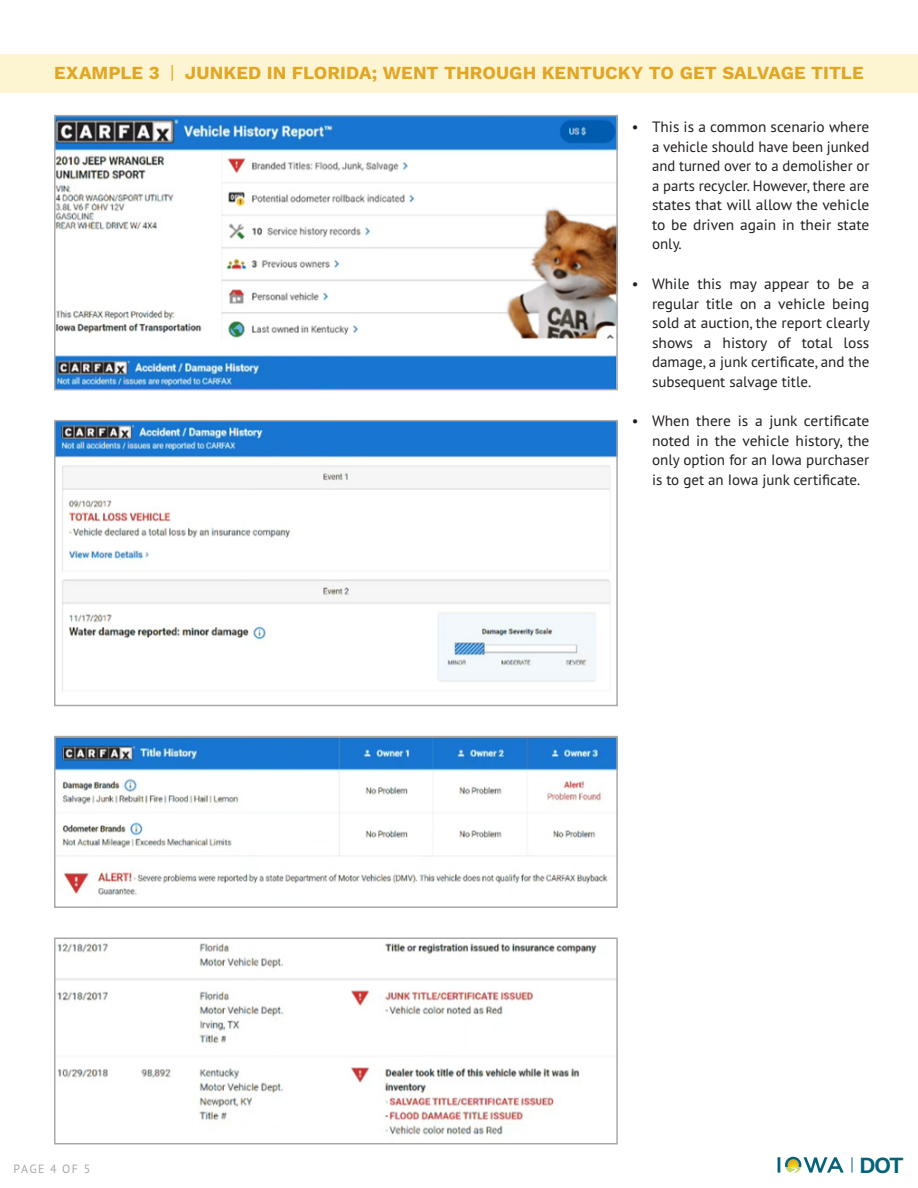
<style>
.page{position:relative;width:918px;height:1188px;background:#fff}
.page>*{position:absolute;margin:0;border:0;box-sizing:border-box;transform-origin:0 0}
.t1{font:600 23.1px "Work Sans";color:#04637b}
.t2{font:700 18.45px "Work Sans";letter-spacing:.005em;color:#e0a624}
.t3{font:15px/19.5px "PT Sans Pro";color:#231f20;text-align:justify}
.Bullets{font:12px "PT Sans Pro";letter-spacing:.11em;color:#a7a8a9}
.s1{font-weight:400}
</style>
<div class="page">
<div style="left:0;top:54px;width:918px;height:39px;background:#fdf4d2"></div>
<img style="left:57px;top:118px;width:558px;height:269px">
<div style="left:54px;top:115px;width:564px;height:275px;border:2px solid #a7a8a9"></div>
<img style="left:57px;top:423px;width:558px;height:268px">
<div style="left:54px;top:420px;width:564px;height:286px;border:2px solid #a7a8a9"></div>
<img style="left:57px;top:739px;width:558px;height:157px">
<div style="left:54px;top:736px;width:564px;height:172px;border:2px solid #a7a8a9"></div>
<img style="left:57px;top:943px;width:558px;height:192px">
<div style="left:54px;top:938px;width:564px;height:206px;border:2px solid #a7a8a9"></div>
<svg style="left:778px;top:1157px;width:66px;height:16px"></svg>
<svg style="left:852px;top:1157px;width:1px;height:16px"></svg>
<p class="t2" style="left:54px;top:59px;width:811px">EXAMPLE 3 <span class="s1">|</span> JUNKED IN FLORIDA; WENT THROUGH KENTUCKY TO GET SALVAGE TITLE</p>
<p class="t3" style="left:652px;top:117px;width:219px;text-indent:-20px">• This is a common scenario where a vehicle should have been junked and turned over to a demolisher or a parts recycler. However, there are states that will allow the vehicle to be driven again in their state only.</p>
<p class="t3" style="left:652px;top:274px;width:219px;text-indent:-20px">• While this may appear to be a regular title on a vehicle being sold at auction, the report clearly shows a history of total loss damage, a junk certificate, and the subsequent salvage title.</p>
<p class="t3" style="left:652px;top:411px;width:219px;text-indent:-20px">• When there is a junk certificate noted in the vehicle history, the only option for an Iowa purchaser is to get an Iowa junk certificate.</p>
<p class="Bullets" style="left:14px;top:1161px;width:78px">PAGE 4 OF 5</p>
<p class="t1" style="left:859px;top:1151px;width:46px">DOT</p>
</div>
